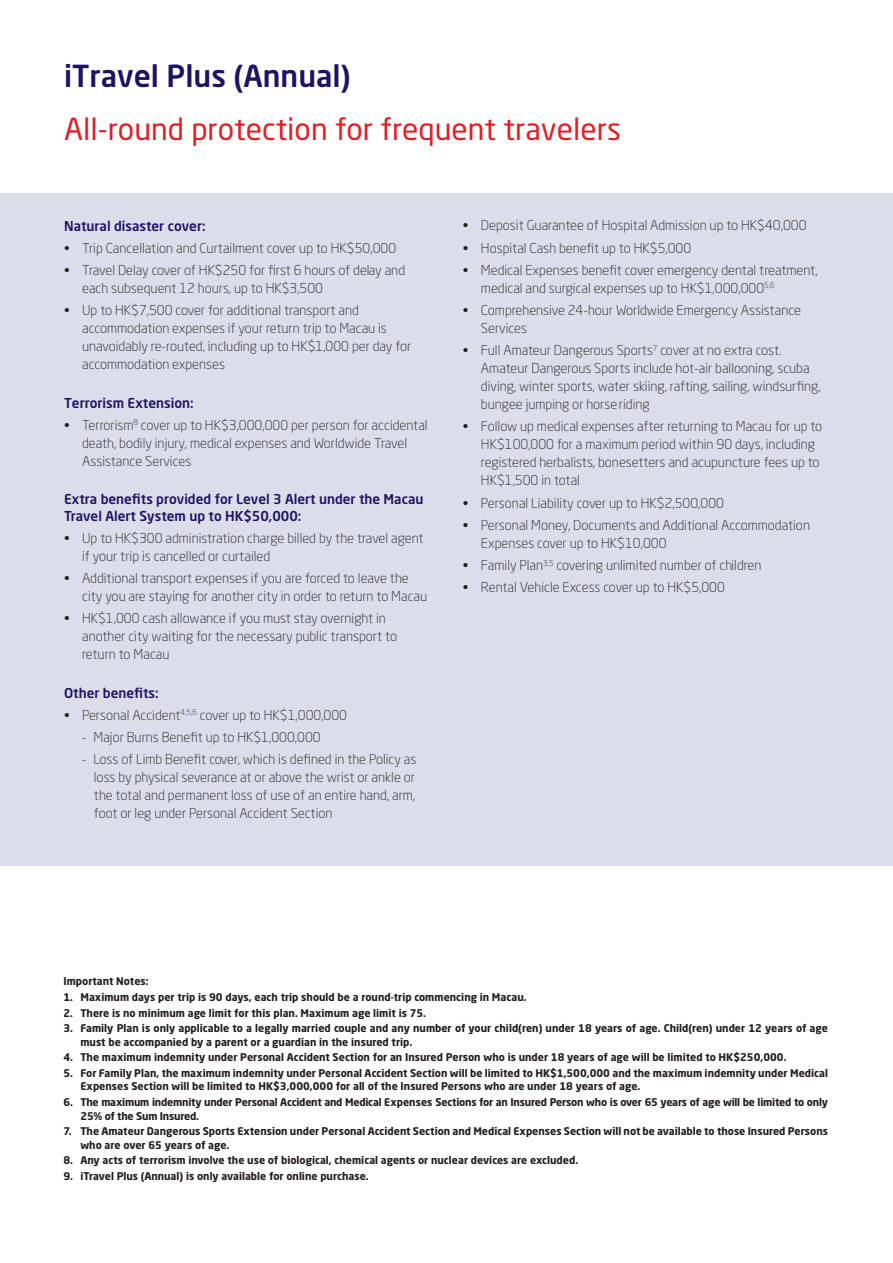
<style>
.page{position:relative;width:893px;height:1263px;background:#fff}
.page>*{position:absolute;margin:0;border:0;box-sizing:border-box;transform-origin:0 0}
.t1{font:30px "Neo Sans Std";color:#e11f27}
.t2{font:500 30px "Neo Sans Std";color:#1b1464}
.t3{font:300 13.5px/18px "Neo Sans Std";color:#231f20}
.t4{font:500 13.5px/16.2px "Neo Sans Std";color:#1b1464}
.t5{font:700 10.5px/13.5px "Neo Sans Std";color:#231f20}
.t6{font:700 10.5px/13.5px "Neo Sans Std";letter-spacing:-.02em;color:#231f20}
</style>
<div class="page">
<div style="left:0;top:193px;width:893px;height:672px;background:#dddcea"></div>
<h1 class="t2" style="left:64px;top:57px;width:288px">iTravel Plus (Annual)</h1>
<h1 class="t1" style="left:64px;top:110px;width:558px">All-round protection for frequent travelers</h1>
<p class="t4" style="left:64px;top:217px;width:143px">Natural disaster cover:</p>
<p class="t3" style="left:64px;top:239px;width:334px">• Trip Cancellation and Curtailment cover up to HK$50,000</p>
<p class="t3" style="left:82px;top:261px;width:325px;text-indent:-18px">• Travel Delay cover of HK$250 for first 6 hours of delay and each subsequent 12 hours, up to HK$3,500</p>
<p class="t3" style="left:82px;top:301px;width:331px;text-indent:-18px">• Up to HK$7,500 cover for additional transport and accommodation expenses if your return trip to Macau is unavoidably re-routed, including up to HK$1,000 per day for accommodation expenses</p>
<p class="t4" style="left:64px;top:394px;width:131px">Terrorism Extension:</p>
<p class="t3" style="left:82px;top:416px;width:347px;text-indent:-18px">• Terrorism<sup>8</sup> cover up to HK$3,000,000 per person for accidental death, bodily injury, medical expenses and Worldwide Travel<br>Assistance Services</p>
<p class="t4" style="left:64px;top:491px;width:361px">Extra benefits provided for Level 3 Alert under the Macau<br>Travel Alert System up to HK$50,000:</p>
<p class="t3" style="left:82px;top:529px;width:343px;text-indent:-18px">• Up to HK$300 administration charge billed by the travel agent if your trip is cancelled or curtailed</p>
<p class="t3" style="left:82px;top:569px;width:347px;text-indent:-18px">• Additional transport expenses if you are forced to leave the city you are staying for another city in order to return to Macau</p>
<p class="t3" style="left:82px;top:609px;width:316px;text-indent:-18px">• HK$1,000 cash allowance if you must stay overnight in another city waiting for the necessary public transport to return to Macau</p>
<p class="t4" style="left:64px;top:684px;width:96px">Other benefits:</p>
<p class="t3" style="left:64px;top:706px;width:284px">• Personal Accident<sup>4,5,6</sup> cover up to HK$1,000,000</p>
<p class="t3" style="left:82px;top:728px;width:240px">- Major Burns Benefit up to HK$1,000,000</p>
<p class="t3" style="left:94px;top:750px;width:324px;text-align:justify;text-indent:-12px">- Loss of Limb Benefit cover, which is defined in the Policy as loss by physical severance at or above the wrist or ankle or the total and permanent loss of use of an entire hand, arm, foot or leg under Personal Accident Section</p>
<p class="t3" style="left:463px;top:216px;width:345px">• Deposit Guarantee of Hospital Admission up to HK$40,000</p>
<p class="t3" style="left:463px;top:239px;width:230px">• Hospital Cash benefit up to HK$5,000</p>
<p class="t3" style="left:481px;top:261px;width:338px;text-indent:-18px">• Medical Expenses benefit cover emergency dental treatment, medical and surgical expenses up to HK$1,000,000<sup>5,6</sup></p>
<p class="t3" style="left:481px;top:301px;width:322px;text-indent:-18px">• Comprehensive 24-hour Worldwide Emergency Assistance<br>Services</p>
<p class="t3" style="left:481px;top:341px;width:341px;text-indent:-18px">• Full Amateur Dangerous Sports<sup>7</sup> cover at no extra cost.<br>Amateur Dangerous Sports include hot-air ballooning, scuba diving, winter sports, water skiing, rafting, sailing, windsurfing, bungee jumping or horse riding</p>
<p class="t3" style="left:481px;top:417px;width:343px;text-indent:-18px">• Follow up medical expenses after returning to Macau for up to HK$100,000 for a maximum period within 90 days, including registered herbalists, bonesetters and acupuncture fees up to HK$1,500 in total</p>
<p class="t3" style="left:463px;top:494px;width:263px">• Personal Liability cover up to HK$2,500,000</p>
<p class="t3" style="left:481px;top:516px;width:331px;text-indent:-18px">• Personal Money, Documents and Additional Accommodation<br>Expenses cover up to HK$10,000</p>
<p class="t3" style="left:463px;top:556px;width:300px">• Family Plan<sup>3,5</sup> covering unlimited number of children</p>
<p class="t3" style="left:463px;top:578px;width:263px">• Rental Vehicle Excess cover up to HK$5,000</p>
<p class="t5" style="left:63px;top:974px;width:87px">Important Notes:</p>
<p class="t5" style="left:63px;top:990px;width:465px">1. Maximum days per trip is 90 days, each trip should be a round-trip commencing in Macau.</p>
<p class="t5" style="left:63px;top:1006px;width:364px">2. There is no minimum age limit for this plan. Maximum age limit is 75.</p>
<p class="t5" style="left:80px;top:1021px;width:749px;text-indent:-17px">3. Family Plan is only applicable to a legally married couple and any number of your child(ren) under 18 years of age. Child(ren) under 12 years of age must be accompanied by a parent or a guardian in the insured trip.</p>
<p class="t5" style="left:63px;top:1050px;width:725px">4. The maximum indemnity under Personal Accident Section for an Insured Person who is under 18 years of age will be limited to HK$250,000.</p>
<p class="t5" style="left:80px;top:1066px;width:749px;text-indent:-17px">5. For Family Plan, the maximum indemnity under Personal Accident Section will be limited to HK$1,500,000 and the maximum indemnity under Medical<br>Expenses Section will be limited to HK$3,000,000 for all of the Insured Persons who are under 18 years of age.</p>
<p class="t6" style="left:80px;top:1095px;width:749px;text-indent:-17px">6. The maximum indemnity under Personal Accident and Medical Expenses Sections for an Insured Person who is over 65 years of age will be limited to only<br>25% of the Sum Insured.</p>
<p class="t5" style="left:80px;top:1124px;width:749px;text-indent:-17px">7. The Amateur Dangerous Sports Extension under Personal Accident Section and Medical Expenses Section will not be available to those Insured Persons who are over 65 years of age.</p>
<p class="t5" style="left:63px;top:1153px;width:516px">8. Any acts of terrorism involve the use of biological, chemical agents or nuclear devices are excluded.</p>
<p class="t5" style="left:63px;top:1169px;width:307px">9. iTravel Plus (Annual) is only available for online purchase.</p>
</div>
